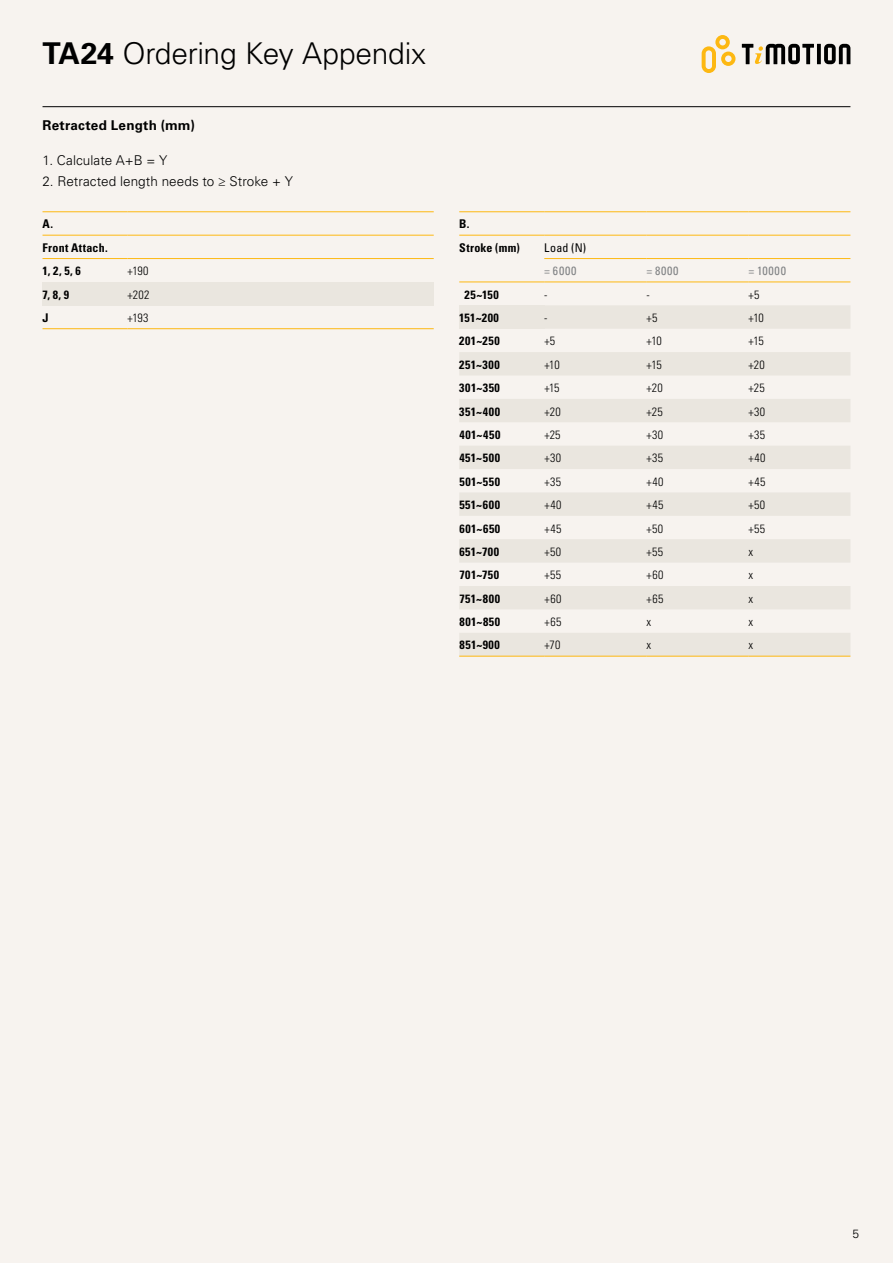
<style>
.page{position:relative;width:893px;height:1263px;background:#f7f3ef}
.page>*{position:absolute;margin:0;border:0;box-sizing:border-box;transform-origin:0 0}
.t1{font:300 30px "Univers LT Std";letter-spacing:-.01em;color:#000}
.t2{font:300 13.5px "Univers LT Std";letter-spacing:.005em;color:#000}
.t3{font:700 13.5px "Univers LT Std";letter-spacing:.015em;color:#000}
.t4{font:300 condensed 12px "Univers LT Std";letter-spacing:.03em;color:#000}
.t5{font:700 condensed 12px "Univers LT Std";letter-spacing:.05em;color:#000}
.t6{font:700 condensed 12px/23.5px "Univers LT Std";letter-spacing:.03em;color:#000}
.t7{font:condensed 12px "Univers LT Std";letter-spacing:.06em;color:#808284}
.t8{font:condensed 12px "Univers LT Std";color:#000}
.t9{font:300 12px "Univers LT Std";color:#000}
.s1{font-weight:700}
</style>
<div class="page">
<svg style="left:702px;top:35px;width:33px;height:38px"></svg>
<svg style="left:817px;top:44px;width:4px;height:20px"></svg>
<svg style="left:824px;top:44px;width:26px;height:20px"></svg>
<svg style="left:742px;top:44px;width:72px;height:20px"></svg>
<hr style="left:43px;top:106px;width:807px;height:1px;background:#000">
<div style="left:43px;top:282px;width:85px;height:23px;background:#eae6df"></div>
<div style="left:128px;top:282px;width:306px;height:23px;background:#eae6df"></div>
<hr style="left:43px;top:211px;width:85px;height:1px;background:#fdb812">
<hr style="left:128px;top:211px;width:306px;height:1px;background:#fdb812">
<hr style="left:43px;top:235px;width:85px;height:1px;background:#fdb812">
<hr style="left:128px;top:235px;width:306px;height:1px;background:#fdb812">
<hr style="left:43px;top:258px;width:85px;height:1px;background:#fdb812">
<hr style="left:128px;top:258px;width:306px;height:1px;background:#fdb812">
<hr style="left:43px;top:328px;width:85px;height:1px;background:#fdb812">
<hr style="left:128px;top:328px;width:306px;height:1px;background:#fdb812">
<svg style="left:459px;top:305px;width:391px;height:351px;fill:#ece8e1"></svg>
<hr style="left:459px;top:211px;width:85px;height:1px;background:#fdb812">
<hr style="left:544px;top:211px;width:102px;height:1px;background:#fdb812">
<hr style="left:646px;top:211px;width:102px;height:1px;background:#fdb812">
<hr style="left:748px;top:211px;width:102px;height:1px;background:#fdb812">
<hr style="left:459px;top:235px;width:85px;height:1px;background:#fdb812">
<hr style="left:544px;top:235px;width:102px;height:1px;background:#fdb812">
<hr style="left:646px;top:235px;width:102px;height:1px;background:#fdb812">
<hr style="left:748px;top:235px;width:102px;height:1px;background:#fdb812">
<hr style="left:544px;top:258px;width:102px;height:1px;background:#fdb812">
<hr style="left:646px;top:258px;width:102px;height:1px;background:#fdb812">
<hr style="left:748px;top:258px;width:102px;height:1px;background:#fdb812">
<hr style="left:459px;top:282px;width:85px;height:1px;background:#fdb812">
<hr style="left:544px;top:282px;width:102px;height:1px;background:#fdb812">
<hr style="left:646px;top:282px;width:102px;height:1px;background:#fdb812">
<hr style="left:748px;top:282px;width:102px;height:1px;background:#fdb812">
<hr style="left:459px;top:656px;width:85px;height:1px;background:#fdb812">
<hr style="left:544px;top:656px;width:102px;height:1px;background:#fdb812">
<hr style="left:646px;top:656px;width:102px;height:1px;background:#fdb812">
<hr style="left:748px;top:656px;width:102px;height:1px;background:#fdb812">
<h1 class="t1" style="left:43px;top:36px;width:385px"><span class="s1">TA24</span> Ordering Key Appendix</h1>
<p class="t3" style="left:43px;top:117px;width:154px">Retracted Length (mm)</p>
<p class="t2" style="left:43px;top:152px;width:126px">1. Calculate A+B = Y</p>
<p class="t2" style="left:43px;top:173px;width:252px">2. Retracted length needs to ≥ Stroke + Y</p>
<p class="t6" style="left:43px;top:212px;width:67px">A.<br>Front Attach.<br>1, 2, 5, 6</p>
<p class="t4" style="left:128px;top:264px;width:23px">+190</p>
<p class="t5" style="left:43px;top:287px;width:28px">7, 8, 9</p>
<p class="t4" style="left:128px;top:287px;width:24px">+202</p>
<p class="t5" style="left:43px;top:310px;width:7px">J</p>
<p class="t4" style="left:128px;top:310px;width:23px">+193</p>
<p class="t6" style="left:459px;top:212px;width:62px">B.<br>Stroke (mm)</p>
<p class="t8" style="left:544px;top:240px;width:43px">Load (N)</p>
<p class="t7" style="left:544px;top:263px;width:34px">= 6000</p>
<p class="t7" style="left:646px;top:263px;width:34px">= 8000</p>
<p class="t7" style="left:748px;top:263px;width:39px">= 10000</p>
<p class="t5" style="left:465px;top:287px;width:36px">25~150</p>
<p class="t4" style="left:544px;top:287px;width:5px">-</p>
<p class="t4" style="left:646px;top:287px;width:5px">-</p>
<p class="t4" style="left:748px;top:287px;width:12px">+5</p>
<p class="t5" style="left:459px;top:310px;width:41px">151~200</p>
<p class="t4" style="left:544px;top:311px;width:5px">-</p>
<p class="t4" style="left:646px;top:311px;width:12px">+5</p>
<p class="t4" style="left:748px;top:311px;width:17px">+10</p>
<p class="t5" style="left:459px;top:334px;width:42px">201~250</p>
<p class="t4" style="left:544px;top:334px;width:12px">+5</p>
<p class="t4" style="left:646px;top:334px;width:17px">+10</p>
<p class="t4" style="left:748px;top:334px;width:17px">+15</p>
<p class="t5" style="left:459px;top:357px;width:42px">251~300</p>
<p class="t4" style="left:544px;top:357px;width:17px">+10</p>
<p class="t4" style="left:646px;top:357px;width:17px">+15</p>
<p class="t4" style="left:748px;top:357px;width:18px">+20</p>
<p class="t5" style="left:459px;top:381px;width:42px">301~350</p>
<p class="t4" style="left:544px;top:381px;width:17px">+15</p>
<p class="t4" style="left:646px;top:381px;width:18px">+20</p>
<p class="t4" style="left:748px;top:381px;width:18px">+25</p>
<p class="t5" style="left:459px;top:404px;width:42px">351~400</p>
<p class="t4" style="left:544px;top:404px;width:18px">+20</p>
<p class="t4" style="left:646px;top:404px;width:18px">+25</p>
<p class="t4" style="left:748px;top:404px;width:18px">+30</p>
<p class="t5" style="left:459px;top:427px;width:43px">401~450</p>
<p class="t4" style="left:544px;top:427px;width:18px">+25</p>
<p class="t4" style="left:646px;top:427px;width:18px">+30</p>
<p class="t4" style="left:748px;top:427px;width:18px">+35</p>
<p class="t5" style="left:459px;top:451px;width:42px">451~500</p>
<p class="t4" style="left:544px;top:451px;width:18px">+30</p>
<p class="t4" style="left:646px;top:451px;width:18px">+35</p>
<p class="t4" style="left:748px;top:451px;width:19px">+40</p>
<p class="t5" style="left:459px;top:474px;width:42px">501~550</p>
<p class="t4" style="left:544px;top:474px;width:18px">+35</p>
<p class="t4" style="left:646px;top:474px;width:19px">+40</p>
<p class="t4" style="left:748px;top:474px;width:19px">+45</p>
<p class="t5" style="left:459px;top:497px;width:42px">551~600</p>
<p class="t4" style="left:544px;top:498px;width:19px">+40</p>
<p class="t4" style="left:646px;top:498px;width:19px">+45</p>
<p class="t4" style="left:748px;top:498px;width:18px">+50</p>
<p class="t5" style="left:459px;top:521px;width:42px">601~650</p>
<p class="t4" style="left:544px;top:521px;width:19px">+45</p>
<p class="t4" style="left:646px;top:521px;width:18px">+50</p>
<p class="t4" style="left:748px;top:521px;width:18px">+55</p>
<p class="t5" style="left:459px;top:544px;width:41px">651~700</p>
<p class="t4" style="left:544px;top:544px;width:18px">+50</p>
<p class="t4" style="left:646px;top:544px;width:18px">+55</p>
<p class="t4" style="left:748px;top:544px;width:6px">x</p>
<p class="t5" style="left:459px;top:568px;width:41px">701~750</p>
<p class="t4" style="left:544px;top:568px;width:18px">+55</p>
<p class="t4" style="left:646px;top:568px;width:18px">+60</p>
<p class="t4" style="left:749px;top:568px;width:6px">x</p>
<p class="t5" style="left:459px;top:591px;width:42px">751~800</p>
<p class="t4" style="left:544px;top:591px;width:18px">+60</p>
<p class="t4" style="left:646px;top:591px;width:18px">+65</p>
<p class="t4" style="left:749px;top:591px;width:6px">x</p>
<p class="t5" style="left:459px;top:614px;width:42px">801~850</p>
<p class="t4" style="left:544px;top:615px;width:18px">+65</p>
<p class="t4" style="left:646px;top:615px;width:6px">x</p>
<p class="t4" style="left:749px;top:615px;width:6px">x</p>
<p class="t5" style="left:459px;top:638px;width:42px">851~900</p>
<p class="t4" style="left:544px;top:638px;width:18px">+70</p>
<p class="t4" style="left:646px;top:638px;width:6px">x</p>
<p class="t4" style="left:749px;top:638px;width:6px">x</p>
<p class="t9" style="left:852px;top:1226px;width:8px">5</p>
</div>
